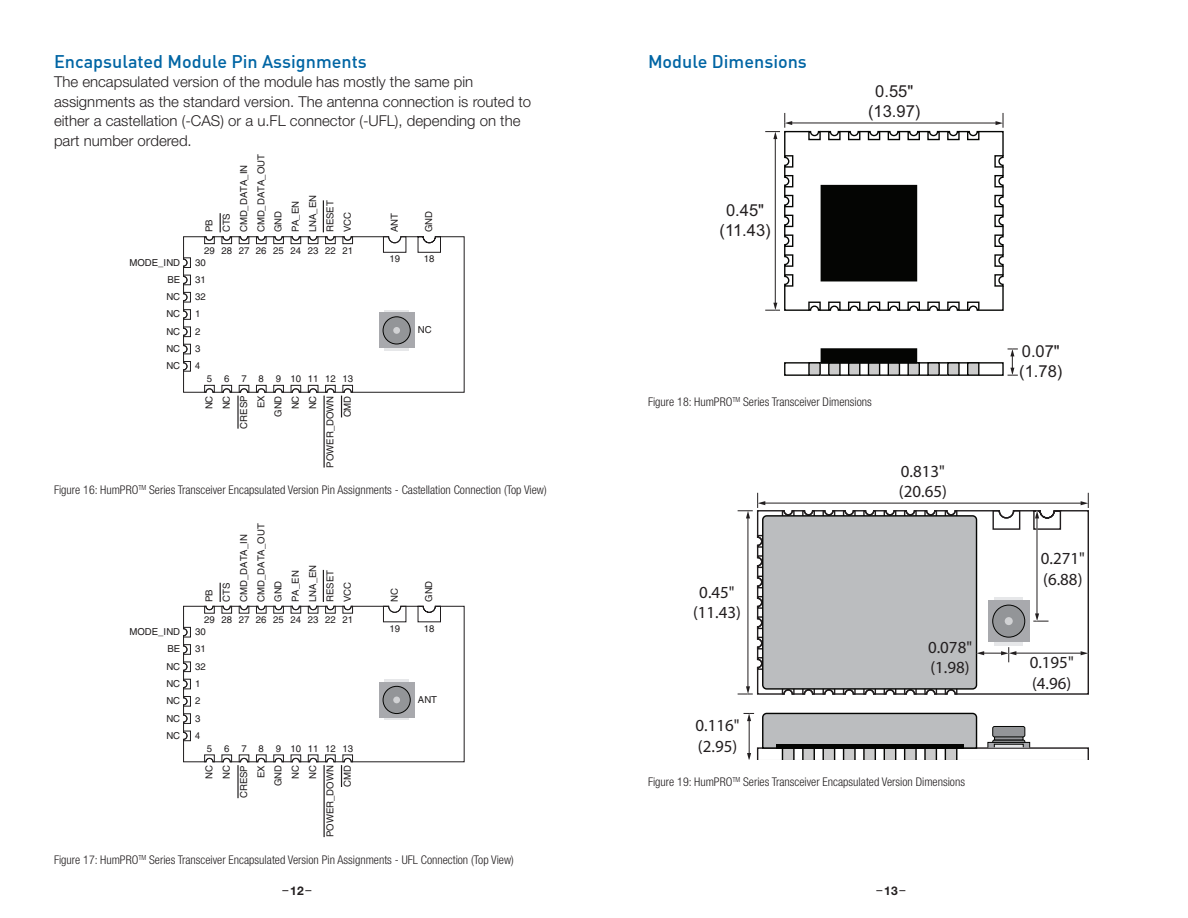
<style>
.page{position:relative;width:1188px;height:918px;background:#fff}
.page>*{position:absolute;margin:0;border:0;box-sizing:border-box;transform-origin:0 0}
.t1{font:500 18px "DIN Offc";color:#0065a4}
.t2{font:16.95px/20.4px "Helvetica";color:#231f20}
.t3{font:16.5px/19.8px "Arial";color:#231f20;text-align:center}
.t4{font:300 15px/19.5px "Helvetica Neue";color:#231f20}
.t5{font:300 condensed 12px "Helvetica Neue";color:#231f20}
.t6{font:12px "Helvetica Neue";color:#231f20}
.t7{font:700 12px "Helvetica Neue";color:#231f20}
.t8{font:9.6px/17.2px "Helvetica";color:#201d1e}
</style>
<div class="page">
<hr style="left:748px;top:517px;width:1px;height:171px;background:#231f20">
<svg style="left:738px;top:686px;width:15px;height:9px"></svg>
<hr style="left:764px;top:503px;width:318px;height:1px;background:#231f20">
<svg style="left:738px;top:493px;width:27px;height:25px"></svg>
<svg style="left:1081px;top:493px;width:8px;height:15px"></svg>
<svg style="left:756px;top:509px;width:333px;height:186px"></svg>
<div style="left:994px;top:597px;width:29px;height:48px;background:#e6e7e9"></div>
<div style="left:988px;top:600px;width:42px;height:42px;background:#a8a9ad"></div>
<div style="left:993px;top:605px;width:32px;height:32px;background:#939598;border-radius:50%"></div>
<div style="left:992px;top:605px;width:33px;height:32px;border:1px solid #040503;border-radius:50%"></div>
<div style="left:1005px;top:617px;width:8px;height:8px;background:#d1d2d4;border-radius:50%"></div>
<div style="left:763px;top:516px;width:214px;height:173px;background:#bbbdbf;border-radius:4px"></div>
<div style="left:762px;top:515px;width:215px;height:175px;border:1px solid #040503;border-radius:4px"></div>
<svg style="left:744px;top:712px;width:345px;height:48px"></svg>
<hr style="left:776px;top:744px;width:187px;height:4px;background:#040503">
<hr style="left:1037px;top:517px;width:1px;height:98px;background:#231f20">
<svg style="left:1034px;top:511px;width:26px;height:18px"></svg>
<svg style="left:1033px;top:613px;width:16px;height:9px"></svg>
<hr style="left:1015px;top:653px;width:67px;height:1px;background:#231f20">
<svg style="left:1081px;top:651px;width:7px;height:4px"></svg>
<svg style="left:977px;top:647px;width:39px;height:15px"></svg>
<svg style="left:1008px;top:349px;width:10px;height:27px"></svg>
<svg style="left:765px;top:113px;width:239px;height:198px"></svg>
<div style="left:784px;top:362px;width:220px;height:14px;border:1px solid #040503"></div>
<div style="left:809px;top:363px;width:11px;height:12px;background:#cbcbcb"></div>
<div style="left:808px;top:362px;width:13px;height:14px;border:1px solid #040503"></div>
<div style="left:829px;top:363px;width:11px;height:12px;background:#cbcbcb"></div>
<div style="left:828px;top:362px;width:13px;height:14px;border:1px solid #040503"></div>
<div style="left:849px;top:363px;width:11px;height:12px;background:#cbcbcb"></div>
<div style="left:848px;top:362px;width:12px;height:14px;border:1px solid #040503"></div>
<div style="left:868px;top:363px;width:12px;height:12px;background:#cbcbcb"></div>
<div style="left:868px;top:362px;width:12px;height:14px;border:1px solid #040503"></div>
<div style="left:888px;top:363px;width:11px;height:12px;background:#cbcbcb"></div>
<div style="left:888px;top:362px;width:12px;height:14px;border:1px solid #040503"></div>
<div style="left:908px;top:363px;width:11px;height:12px;background:#cbcbcb"></div>
<div style="left:907px;top:362px;width:13px;height:14px;border:1px solid #040503"></div>
<div style="left:968px;top:363px;width:11px;height:12px;background:#cbcbcb"></div>
<div style="left:967px;top:362px;width:13px;height:14px;border:1px solid #040503"></div>
<div style="left:948px;top:363px;width:11px;height:12px;background:#cbcbcb"></div>
<div style="left:947px;top:362px;width:13px;height:14px;border:1px solid #040503"></div>
<div style="left:928px;top:363px;width:11px;height:12px;background:#cbcbcb"></div>
<div style="left:927px;top:362px;width:13px;height:14px;border:1px solid #040503"></div>
<div style="left:821px;top:349px;width:96px;height:14px;background:#040503"></div>
<div style="left:821px;top:348px;width:96px;height:16px;border:1px solid #040503"></div>
<div style="left:821px;top:186px;width:96px;height:95px;background:#040503"></div>
<div style="left:821px;top:185px;width:96px;height:96px;border:1px solid #040503"></div>
<hr style="left:323px;top:200px;width:1px;height:32px;background:#201d1e">
<hr style="left:324px;top:396px;width:1px;height:72px;background:#201d1e">
<hr style="left:237px;top:396px;width:2px;height:33px;background:#201d1e">
<svg style="left:340px;top:395px;width:3px;height:22px"></svg>
<svg style="left:219px;top:213px;width:2px;height:20px"></svg>
<svg style="left:183px;top:236px;width:281px;height:157px"></svg>
<svg style="left:384px;top:310px;width:25px;height:41px"></svg>
<div style="left:379px;top:313px;width:35px;height:35px;background:#a8a9ad"></div>
<div style="left:383px;top:317px;width:27px;height:27px;background:#939598;border-radius:50%"></div>
<div style="left:383px;top:317px;width:28px;height:27px;border:1px solid #040503;border-radius:50%"></div>
<div style="left:393px;top:327px;width:7px;height:7px;background:#d1d2d4;border-radius:50%"></div>
<hr style="left:323px;top:570px;width:1px;height:32px;background:#201d1e">
<hr style="left:324px;top:765px;width:1px;height:72px;background:#201d1e">
<hr style="left:237px;top:765px;width:2px;height:33px;background:#201d1e">
<svg style="left:325px;top:762px;width:28px;height:25px"></svg>
<svg style="left:204px;top:583px;width:28px;height:23px"></svg>
<svg style="left:183px;top:606px;width:281px;height:156px"></svg>
<div style="left:384px;top:680px;width:25px;height:40px;background:#e6e7e9"></div>
<div style="left:379px;top:682px;width:35px;height:36px;background:#a8a9ad"></div>
<div style="left:383px;top:686px;width:27px;height:28px;background:#939598;border-radius:50%"></div>
<div style="left:383px;top:686px;width:28px;height:28px;border:1px solid #040503;border-radius:50%"></div>
<div style="left:393px;top:697px;width:7px;height:6px;background:#d1d2d4;border-radius:50%"></div>
<h1 class="t1" style="left:54px;top:50px;width:314px">Encapsulated Module Pin Assignments</h1>
<h3 class="t4" style="left:54px;top:72px;width:479px">The encapsulated version of the module has mostly the same pin assignments as the standard version. The antenna connection is routed to either a castellation (-CAS) or a u.FL connector (-UFL), depending on the part number ordered.</h3>
<p class="t8" style="left:130px;top:254px;width:52px">MODE_IND</p>
<p class="t8" style="left:166px;top:288px;width:15px">NC<br>NC</p>
<p class="t8" style="left:167px;top:271px;width:14px">BE</p>
<p class="t8" style="left:166px;top:323px;width:15px">NC</p>
<p class="t8" style="left:166px;top:340px;width:15px">NC</p>
<p class="t8" style="left:166px;top:357px;width:15px">NC</p>
<p class="t8" style="left:201px;top:232px;width:80px;rotate:-90deg">PB<br>CTS<br>CMD_DATA_IN<br>CMD_DATA_OUT<br>GND<br>PA_EN<br>LNA_EN<br>RESET<br>VCC</p>
<p class="t8" style="left:386px;top:232px;width:21px;rotate:-90deg">ANT</p>
<p class="t8" style="left:420px;top:232px;width:23px;rotate:-90deg">GND</p>
<p class="t8" style="left:204px;top:242px;width:150px">29 28 27 26 25 24 23 22 21</p>
<p class="t8" style="left:195px;top:254px;width:12px">30<br>31<br>32<br>1<br>2<br>3<br>4</p>
<p class="t8" style="left:389px;top:250px;width:12px">19</p>
<p class="t8" style="left:424px;top:250px;width:12px">18</p>
<p class="t8" style="left:207px;top:370px;width:148px">5 6 7 8 9 10111213</p>
<p class="t8" style="left:418px;top:321px;width:15px">NC</p>
<p class="t8" style="left:201px;top:429px;width:35px;text-align:right;rotate:-90deg">NC<br>NC<br>CRESP<br>EX</p>
<p class="t8" style="left:287px;top:409px;width:15px;rotate:-90deg">NC<br>NC</p>
<p class="t8" style="left:270px;top:417px;width:23px;rotate:-90deg">GND</p>
<p class="t8" style="left:339px;top:417px;width:23px;rotate:-90deg">CMD</p>
<p class="t8" style="left:321px;top:468px;width:73px;rotate:-90deg">POWER_DOWN</p>
<p class="t5" style="left:54px;top:483px;width:494px">Figure 16: HumPRO<sup>TM</sup> Series Transceiver Encapsulated Version Pin Assignments - Castellation Connection (Top View)</p>
<p class="t8" style="left:130px;top:623px;width:52px">MODE_IND</p>
<p class="t8" style="left:166px;top:658px;width:15px">NC<br>NC</p>
<p class="t8" style="left:167px;top:640px;width:14px">BE</p>
<p class="t8" style="left:166px;top:692px;width:15px">NC</p>
<p class="t8" style="left:166px;top:710px;width:15px">NC</p>
<p class="t8" style="left:166px;top:727px;width:15px">NC</p>
<p class="t8" style="left:201px;top:602px;width:80px;rotate:-90deg">PB<br>CTS<br>CMD_DATA_IN<br>CMD_DATA_OUT<br>GND<br>PA_EN<br>LNA_EN<br>RESET<br>VCC</p>
<p class="t8" style="left:386px;top:602px;width:15px;rotate:-90deg">NC</p>
<p class="t8" style="left:420px;top:602px;width:23px;rotate:-90deg">GND</p>
<p class="t8" style="left:204px;top:611px;width:150px">29 28 27 26 25 24 23 22 21</p>
<p class="t8" style="left:195px;top:623px;width:12px">30<br>31<br>32<br>1<br>2<br>3<br>4</p>
<p class="t8" style="left:389px;top:620px;width:12px">19</p>
<p class="t8" style="left:424px;top:620px;width:12px">18</p>
<p class="t8" style="left:207px;top:740px;width:148px">5 6 7 8 9 10111213</p>
<p class="t8" style="left:418px;top:691px;width:21px">ANT</p>
<p class="t8" style="left:201px;top:798px;width:35px;text-align:right;rotate:-90deg">NC<br>NC<br>CRESP<br>EX</p>
<p class="t8" style="left:287px;top:779px;width:15px;rotate:-90deg">NC<br>NC</p>
<p class="t8" style="left:270px;top:786px;width:23px;rotate:-90deg">GND</p>
<p class="t8" style="left:339px;top:787px;width:23px;rotate:-90deg">CMD</p>
<p class="t8" style="left:321px;top:837px;width:74px;rotate:-90deg">POWER_DOWN</p>
<p class="t5" style="left:54px;top:853px;width:461px">Figure 17: HumPRO<sup>TM</sup> Series Transceiver Encapsulated Version Pin Assignments - UFL Connection (Top View)</p>
<h1 class="t1" style="left:648px;top:50px;width:160px">Module Dimensions</h1>
<h3 class="t3" style="left:720px;top:200px;width:53px">0.45" (11.43)</h3>
<h3 class="t3" style="left:868px;top:82px;width:54px">0.55" (13.97)</h3>
<p class="t5" style="left:648px;top:395px;width:225px">Figure 18: HumPRO<sup>TM</sup> Series Transceiver Dimensions</p>
<h2 class="t2" style="left:899px;top:461px;width:49px">0.813" (20.65)</h2>
<h2 class="t2" style="left:693px;top:581px;width:49px;text-align:center">0.45" (11.43)</h2>
<h2 class="t2" style="left:696px;top:715px;width:46px">0.116" (2.95)</h2>
<h2 class="t2" style="left:928px;top:637px;width:46px">0.078" (1.98)</h2>
<p class="t5" style="left:648px;top:775px;width:319px">Figure 19: HumPRO<sup>TM</sup> Series Transceiver Encapsulated Version Dimensions</p>
<p class="t7" style="left:290px;top:883px;width:15px">12</p>
<p class="t6" style="left:877px;top:882px;width:30px">– –</p>
<p class="t7" style="left:884px;top:883px;width:15px">13</p>
<p class="t6" style="left:283px;top:882px;width:30px">– –</p>
<h3 class="t3" style="left:1019px;top:341px;width:45px;text-align:left">0.07" (1.78)</h3>
<h2 class="t2" style="left:1041px;top:548px;width:46px">0.271" (6.88)</h2>
<h2 class="t2" style="left:1030px;top:652px;width:46px">0.195" (4.96)</h2>
</div>
